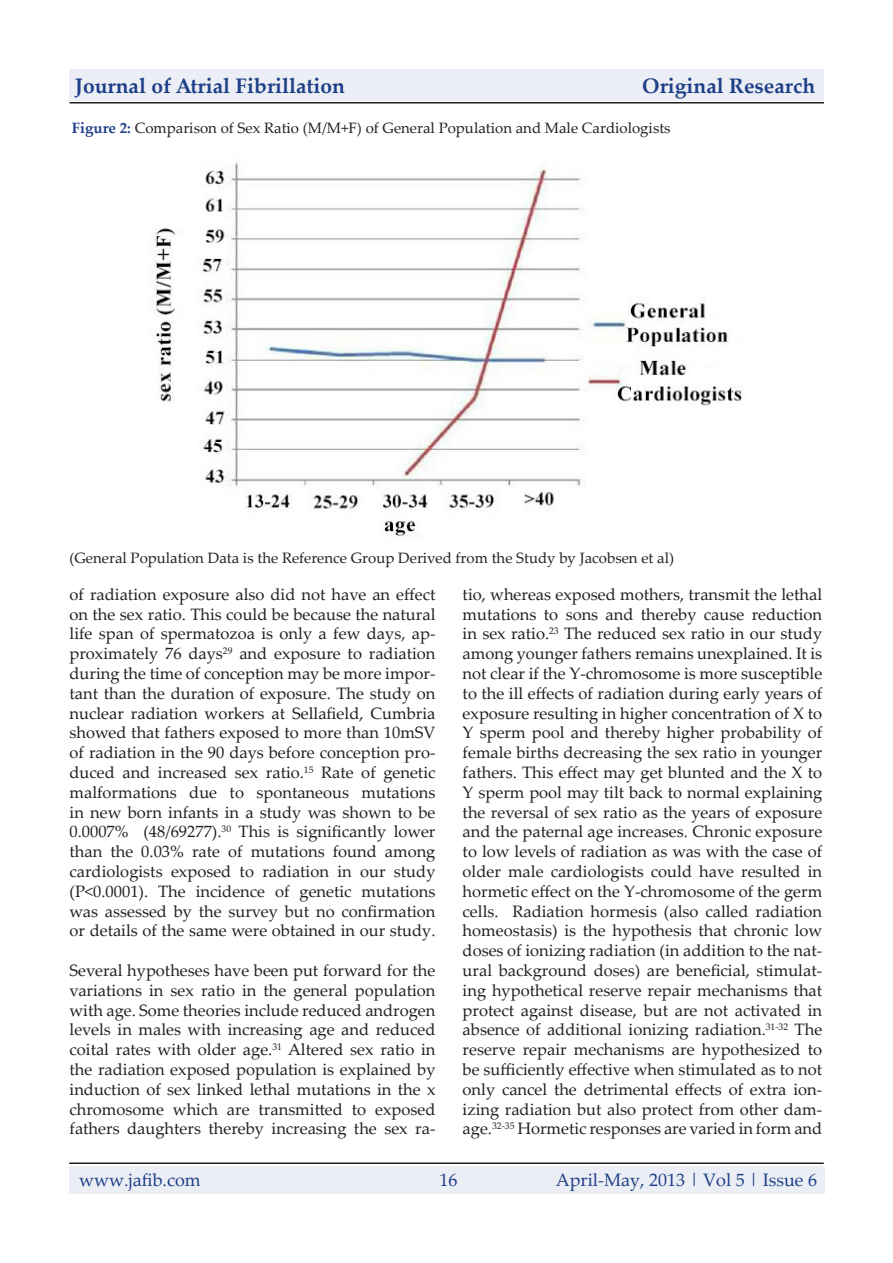
<style>
.page{position:relative;width:893px;height:1263px;background:#fff}
.page>*{position:absolute;margin:0;border:0;box-sizing:border-box;transform-origin:0 0}
.pgheader{font:700 21px "Palatino Linotype";color:#1e3f88}
.pgheader-2{font:18px "Palatino Linotype";color:#1e3f88}
.body{font:16.5px/19.8px "Palatino Linotype";color:#231f20;text-align:justify}
.body_small{font:15px "Palatino Linotype";color:#231f20}
.s1{font-weight:700;color:#1e3f88}
</style>
<div class="page">
<hr style="left:70px;top:102px;width:754px;height:2px;background:#231f20">
<div style="left:69px;top:69px;width:754px;height:31px;background:#ebeef4"></div>
<hr style="left:69px;top:1162px;width:755px;height:2px;background:#231f20">
<div style="left:69px;top:1166px;width:755px;height:27px;background:#ebeef4"></div>
<img style="left:151px;top:162px;width:591px;height:375px">
<p class="pgheader" style="left:75px;top:71px;width:272px">Journal of Atrial Fibrillation</p>
<p class="pgheader" style="left:642px;top:71px;width:175px">Original Research</p>
<p class="body_small" style="left:72px;top:117px;width:600px"><span class="s1">Figure 2:</span> Comparison of Sex Ratio (M/M+F) of General Population and Male Cardiologists</p>
<p class="body_small" style="left:70px;top:547px;width:606px">(General Population Data is the Reference Group Derived from the Study by Jacobsen et al)</p>
<p class="body" style="left:70px;top:584px;width:367px">of radiation exposure also did not have an effect on the sex ratio. This could be because the natural life span of spermatozoa is only a few days, ap&shy;proximately 76 days<sup>29</sup> and exposure to radiation during the time of conception may be more impor&shy;tant than the duration of exposure. The study on nuclear radiation workers at Sellafield, Cumbria showed that fathers exposed to more than 10mSV of radiation in the 90 days before conception pro&shy;duced and increased sex ratio.<sup>15</sup> Rate of genetic malformations due to spontaneous mutations in new born infants in a study was shown to be 0.0007% (48/69277).<sup>30</sup> This is significantly lower than the 0.03% rate of mutations found among cardiologists exposed to radiation in our study (P&lt;0.0001). The incidence of genetic mutations was assessed by the survey but no confirmation or details of the same were obtained in our study.</p>
<p class="body" style="left:70px;top:960px;width:367px">Several hypotheses have been put forward for the variations in sex ratio in the general population with age. Some theories include reduced androgen levels in males with increasing age and reduced coital rates with older age.<sup>31</sup> Altered sex ratio in the radiation exposed population is explained by induction of sex linked lethal mutations in the x chromosome which are transmitted to exposed fathers daughters thereby increasing the sex ra-</p>
<p class="body" style="left:463px;top:584px;width:361px">tio, whereas exposed mothers, transmit the lethal mutations to sons and thereby cause reduction in sex ratio.<sup>23</sup> The reduced sex ratio in our study among younger fathers remains unexplained. It is not clear if the Y-chromosome is more susceptible to the ill effects of radiation during early years of exposure resulting in higher concentration of X to Y sperm pool and thereby higher probability of female births decreasing the sex ratio in younger fathers. This effect may get blunted and the X to Y sperm pool may tilt back to normal explaining the reversal of sex ratio as the years of exposure and the paternal age increases. Chronic exposure to low levels of radiation as was with the case of older male cardiologists could have resulted in hormetic effect on the Y-chromosome of the germ cells. Radiation hormesis (also called radiation homeostasis) is the hypothesis that chronic low doses of ionizing radiation (in addition to the nat&shy;ural background doses) are beneficial, stimulat&shy;ing hypothetical reserve repair mechanisms that protect against disease, but are not activated in absence of additional ionizing radiation.<sup>31-32</sup> The reserve repair mechanisms are hypothesized to be sufficiently effective when stimulated as to not only cancel the detrimental effects of extra ion&shy;izing radiation but also protect from other dam&shy;age.<sup>32-35</sup> Hormetic responses are varied in form and</p>
<p class="pgheader-2" style="left:79px;top:1167px;width:123px">www.jafib.com</p>
<p class="pgheader-2" style="left:439px;top:1167px;width:19px">16</p>
<p class="pgheader-2" style="left:556px;top:1167px;width:263px">April-May, 2013 | Vol 5 | Issue 6</p>
</div>
